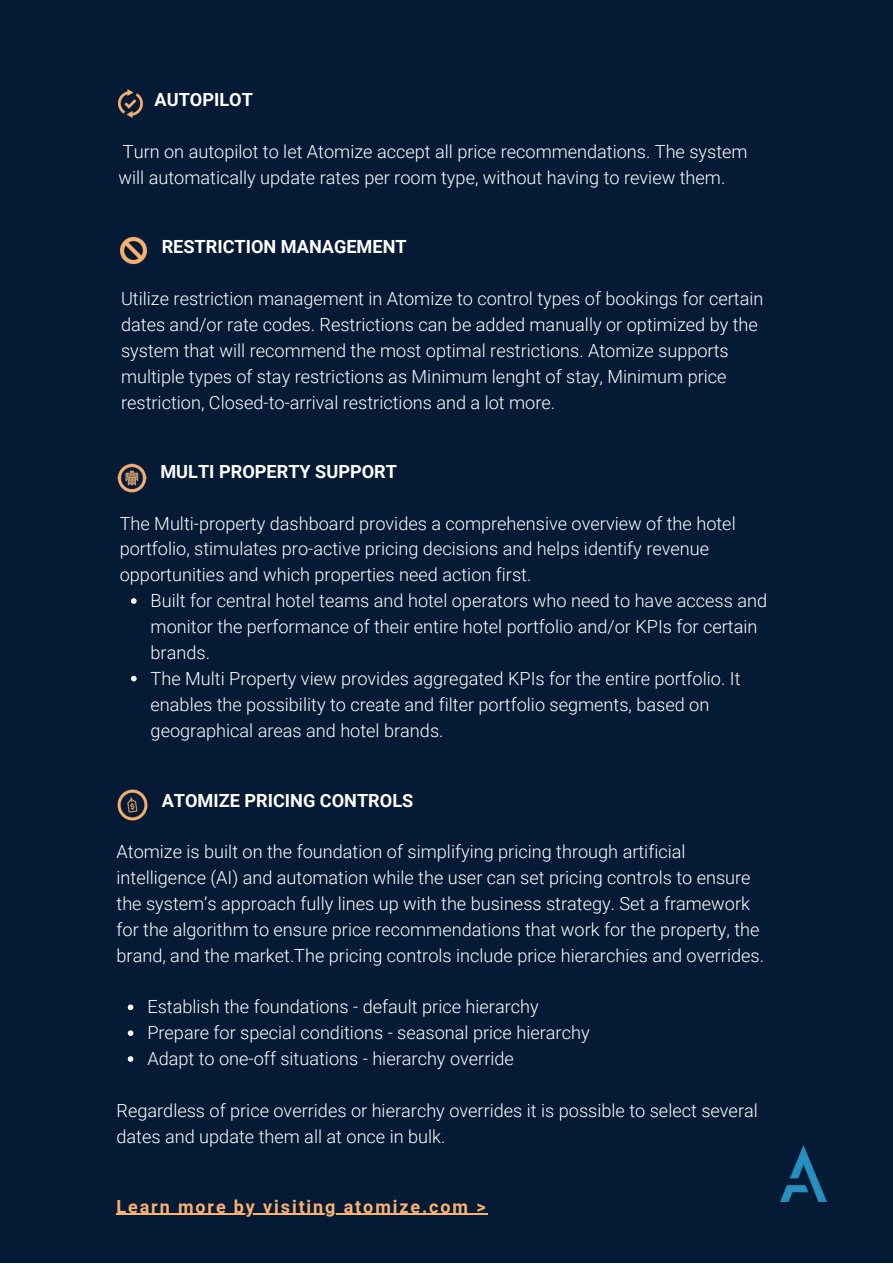
<style>
.page{position:relative;width:893px;height:1264px;background:#fff}
.page>*{position:absolute;margin:0;border:0;box-sizing:border-box;transform-origin:0 0}
.t1{font:300 18.15px/25.8px "Roboto";color:#fff}
.t2{font:700 18.15px "Roboto";color:#fff}
.t3{font:700 18px "Roboto";letter-spacing:.105em;color:#f9b271}
</style>
<div class="page">
<div style="left:0;top:0;width:892px;height:1262px;background:#051a35"></div>
<img style="left:118px;top:89px;width:24px;height:28px">
<img style="left:117px;top:463px;width:30px;height:30px">
<img style="left:120px;top:237px;width:27px;height:28px">
<svg style="left:131px;top:598px;width:6px;height:6px"></svg>
<svg style="left:131px;top:675px;width:6px;height:6px"></svg>
<svg style="left:128px;top:1004px;width:5px;height:6px"></svg>
<svg style="left:128px;top:1030px;width:5px;height:5px"></svg>
<svg style="left:128px;top:1056px;width:5px;height:5px"></svg>
<img style="left:117px;top:789px;width:31px;height:31px">
<img style="left:780px;top:1145px;width:46px;height:56px">
<hr style="left:116px;top:1213px;width:371px;height:1px;background:#f9b271">
<p class="t2" style="left:155px;top:90px;width:100px">AUTOPILOT</p>
<p class="t1" style="left:118px;top:139px;width:630px">Turn on autopilot to let Atomize accept all price recommendations. The system will automatically update rates per room type, without having to review them.</p>
<p class="t2" style="left:162px;top:236px;width:246px">RESTRICTION MANAGEMENT</p>
<p class="t1" style="left:121px;top:286px;width:644px">Utilize restriction management in Atomize to control types of bookings for certain dates and/or rate codes. Restrictions can be added manually or optimized by the system that will recommend the most optimal restrictions. Atomize supports multiple types of stay restrictions as Minimum lenght of stay, Minimum price restriction, Closed-to-arrival restrictions and a lot more.</p>
<p class="t2" style="left:160px;top:461px;width:238px">MULTI PROPERTY SUPPORT</p>
<p class="t1" style="left:120px;top:510px;width:617px">The Multi-property dashboard provides a comprehensive overview of the hotel portfolio, stimulates pro-active pricing decisions and helps identify revenue opportunities and which properties need action first.</p>
<p class="t1" style="left:151px;top:588px;width:618px">Built for central hotel teams and hotel operators who need to have access and monitor the performance of their entire hotel portfolio and/or KPIs for certain brands.</p>
<p class="t1" style="left:151px;top:665px;width:591px">The Multi Property view provides aggregated KPIs for the entire portfolio. It enables the possibility to create and filter portfolio segments, based on geographical areas and hotel brands.</p>
<p class="t2" style="left:162px;top:789px;width:253px">ATOMIZE PRICING CONTROLS</p>
<p class="t1" style="left:116px;top:839px;width:649px">Atomize is built on the foundation of simplifying pricing through artificial intelligence (AI) and automation while the user can set pricing controls to ensure the system’s approach fully lines up with the business strategy. Set a framework for the algorithm to ensure price recommendations that work for the property, the brand, and the market.The pricing controls include price hierarchies and overrides.</p>
<p class="t1" style="left:147px;top:994px;width:393px">Establish the foundations - default price hierarchy</p>
<p class="t1" style="left:147px;top:1020px;width:444px">Prepare for special conditions - seasonal price hierarchy</p>
<p class="t1" style="left:147px;top:1046px;width:368px">Adapt to one-off situations - hierarchy override</p>
<p class="t1" style="left:116px;top:1097px;width:642px">Regardless of price overrides or hierarchy overrides it is possible to select several dates and update them all at once in bulk.</p>
<p class="t3" style="left:116px;top:1195px;width:370px">Learn more by visiting atomize.com &gt;</p>
</div>
